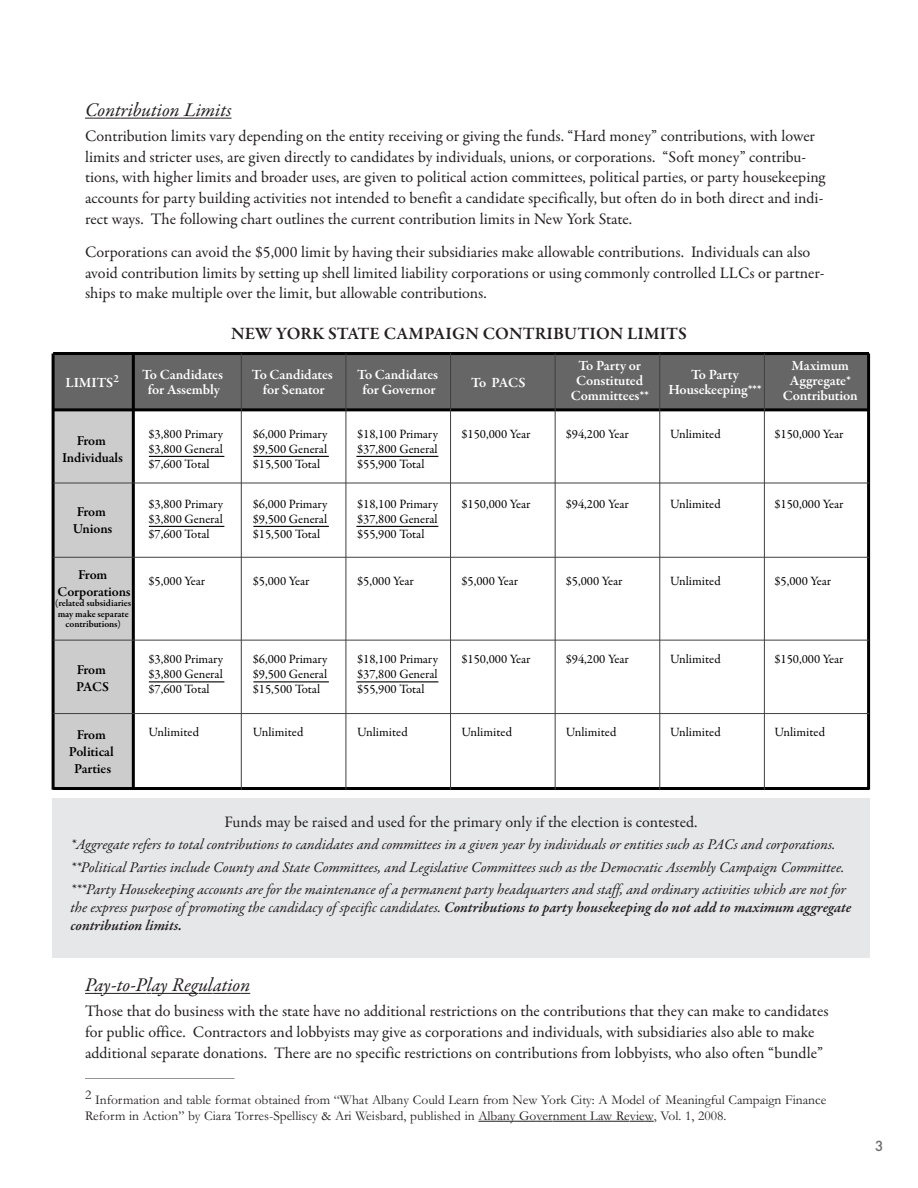
<style>
.page{position:relative;width:918px;height:1188px;background:#fff}
.page>*{position:absolute;margin:0;border:0;box-sizing:border-box;transform-origin:0 0}
.t1{font:italic 19.5px "Garamond Premr Pro";letter-spacing:-.005em;color:#231f20}
.t2{font:600 17.7px "Garamond Premr Pro";letter-spacing:.005em;color:#231f20}
.t3{font:16.2px/20.7px "Garamond Premr Pro";color:#231f20}
.t4{font:italic 15px/22.2px "Garamond Premr Pro";letter-spacing:-.005em;color:#231f20}
.t5{font:italic 600 15px/18px "Garamond Premr Pro";letter-spacing:-.005em;color:#231f20}
.t6{font:14.25px/15px "Garamond Premr Pro Smbd+GGFNTK";letter-spacing:-.01em;color:#fff;text-align:center}
.t7{font:13.8px/16.8px "Garamond Premr Pro Smbd+GGFNTK";letter-spacing:-.01em;color:#000;text-align:center}
.t8{font:13.5px/16.2px "Garamond";color:#231f20}
.t9{font:500 13.5px "Futura";color:#6c6d70}
.t10{font:12.75px/15px "Garamond Premr Pro+TAODJC";color:#000;text-align:justify}
.t11{font:9.75px/10.5px "Garamond Premr Pro Smbd+GGFNTK";color:#000;text-align:center}
.s1{font-weight:400}
</style>
<div class="page">
<svg style="left:85px;top:118px;width:147px;height:1px"></svg>
<svg style="left:85px;top:993px;width:75px;height:1px"></svg>
<hr style="left:160px;top:993px;width:31px;height:1px;background:#231f20">
<svg style="left:191px;top:993px;width:59px;height:1px"></svg>
<div style="left:52px;top:798px;width:818px;height:159px;background:#e6e7e9"></div>
<hr style="left:478px;top:1121px;width:32px;height:1px;background:#231f20">
<svg style="left:510px;top:1121px;width:43px;height:1px"></svg>
<hr style="left:553px;top:1121px;width:50px;height:1px;background:#231f20">
<svg style="left:603px;top:1121px;width:51px;height:1px"></svg>
<hr style="left:85px;top:1078px;width:150px;height:1px;background:#939598">
<div style="left:53px;top:354px;width:816px;height:56px;background:#666"></div>
<div style="left:53px;top:410px;width:80px;height:378px;background:#ccc"></div>
<hr style="left:53px;top:408px;width:816px;height:3px;background:#000">
<hr style="left:53px;top:352px;width:816px;height:3px;background:#000">
<hr style="left:53px;top:787px;width:816px;height:3px;background:#000">
<hr style="left:132px;top:354px;width:3px;height:436px;background:#000">
<hr style="left:52px;top:354px;width:3px;height:436px;background:#000">
<hr style="left:867px;top:354px;width:3px;height:436px;background:#000">
<hr style="left:241px;top:354px;width:1px;height:436px;background:#404040">
<hr style="left:53px;top:483px;width:816px;height:1px;background:#404040">
<hr style="left:53px;top:557px;width:816px;height:1px;background:#404040">
<hr style="left:53px;top:640px;width:816px;height:1px;background:#404040">
<hr style="left:53px;top:713px;width:816px;height:1px;background:#404040">
<hr style="left:346px;top:354px;width:1px;height:436px;background:#404040">
<hr style="left:450px;top:354px;width:1px;height:436px;background:#404040">
<hr style="left:555px;top:354px;width:1px;height:436px;background:#404040">
<hr style="left:659px;top:354px;width:1px;height:436px;background:#404040">
<hr style="left:764px;top:354px;width:1px;height:436px;background:#404040">
<hr style="left:149px;top:456px;width:75px;height:1px;background:#000">
<hr style="left:253px;top:456px;width:76px;height:1px;background:#000">
<hr style="left:356px;top:456px;width:82px;height:1px;background:#000">
<hr style="left:149px;top:526px;width:75px;height:1px;background:#000">
<hr style="left:253px;top:526px;width:76px;height:1px;background:#000">
<hr style="left:356px;top:526px;width:82px;height:1px;background:#000">
<hr style="left:149px;top:681px;width:75px;height:1px;background:#000">
<hr style="left:253px;top:681px;width:76px;height:1px;background:#000">
<hr style="left:356px;top:681px;width:82px;height:1px;background:#000">
<p class="t1" style="left:85px;top:102px;width:148px">Contribution Limits</p>
<p class="t3" style="left:85px;top:127px;width:742px">Contribution limits vary depending on the entity receiving or giving the funds. “Hard money” contributions, with lower limits and stricter uses, are given directly to candidates by individuals, unions, or corporations. “Soft money” contribu&shy;tions, with higher limits and broader uses, are given to political action committees, political parties, or party housekeeping accounts for party building activities not intended to benefit a candidate specifically, but often do in both direct and indi&shy;rect ways. The following chart outlines the current contribution limits in New York State.</p>
<p class="t3" style="left:85px;top:243px;width:741px">Corporations can avoid the $5,000 limit by having their subsidiaries make allowable contributions. Individuals can also avoid contribution limits by setting up shell limited liability corporations or using commonly controlled LLCs or partner&shy;ships to make multiple over the limit, but allowable contributions.</p>
<p class="t2" style="left:231px;top:327px;width:457px">NEW YORK STATE CAMPAIGN CONTRIBUTION LIMITS</p>
<p class="t6" style="left:65px;top:376px;width:55px">LIMITS<sup>2</sup></p>
<p class="t6" style="left:252px;top:368px;width:82px">To Candidates for Senator</p>
<p class="t6" style="left:357px;top:368px;width:82px">To Candidates for Governor</p>
<p class="t6" style="left:471px;top:376px;width:56px">To PACS</p>
<p class="t6" style="left:142px;top:368px;width:82px">To Candidates for Assembly</p>
<p class="t6" style="left:571px;top:359px;width:79px">To Party or<br>Constituted<br>Committees**</p>
<p class="t6" style="left:669px;top:368px;width:94px">To Party<br>Housekeeping***</p>
<p class="t6" style="left:783px;top:359px;width:77px">Maximum<br>Aggregate*<br>Contribution</p>
<p class="t7" style="left:62px;top:434px;width:62px">From<br>Individuals</p>
<p class="t7" style="left:73px;top:504px;width:41px;text-align:left">From<br>Unions</p>
<p class="t7" style="left:58px;top:568px;width:75px">From<br>Corporations</p>
<p class="t11" style="left:55px;top:599px;width:78px">(related subsidiaries may make separate contributions)</p>
<p class="t7" style="left:76px;top:663px;width:35px;text-align:left">From<br>PACS</p>
<p class="t7" style="left:69px;top:728px;width:46px">From<br>Political<br>Parties</p>
<p class="t10" style="left:148px;top:428px;width:76px">$3,800 Primary $3,800 General $7,600 Total</p>
<p class="t10" style="left:253px;top:428px;width:76px">$6,000 Primary $9,500 General $15,500 Total</p>
<p class="t10" style="left:357px;top:428px;width:82px">$18,100 Primary $37,800 General $55,900 Total</p>
<p class="t10" style="left:461px;top:428px;width:71px">$150,000 Year</p>
<p class="t10" style="left:566px;top:428px;width:65px">$94,200 Year</p>
<p class="t10" style="left:670px;top:428px;width:52px">Unlimited</p>
<p class="t10" style="left:774px;top:428px;width:71px">$150,000 Year</p>
<p class="t10" style="left:148px;top:498px;width:76px">$3,800 Primary $3,800 General $7,600 Total</p>
<p class="t10" style="left:253px;top:498px;width:76px">$6,000 Primary $9,500 General $15,500 Total</p>
<p class="t10" style="left:357px;top:498px;width:82px">$18,100 Primary $37,800 General $55,900 Total</p>
<p class="t10" style="left:461px;top:498px;width:71px">$150,000 Year</p>
<p class="t10" style="left:566px;top:498px;width:65px">$94,200 Year</p>
<p class="t10" style="left:670px;top:498px;width:52px">Unlimited</p>
<p class="t10" style="left:774px;top:498px;width:71px">$150,000 Year</p>
<p class="t10" style="left:148px;top:575px;width:58px">$5,000 Year</p>
<p class="t10" style="left:253px;top:575px;width:58px">$5,000 Year</p>
<p class="t10" style="left:357px;top:575px;width:58px">$5,000 Year</p>
<p class="t10" style="left:461px;top:575px;width:58px">$5,000 Year</p>
<p class="t10" style="left:566px;top:575px;width:58px">$5,000 Year</p>
<p class="t10" style="left:670px;top:575px;width:52px">Unlimited</p>
<p class="t10" style="left:774px;top:575px;width:58px">$5,000 Year</p>
<p class="t10" style="left:148px;top:653px;width:76px">$3,800 Primary $3,800 General $7,600 Total</p>
<p class="t10" style="left:253px;top:653px;width:76px">$6,000 Primary $9,500 General $15,500 Total</p>
<p class="t10" style="left:357px;top:653px;width:82px">$18,100 Primary $37,800 General $55,900 Total</p>
<p class="t10" style="left:461px;top:653px;width:71px">$150,000 Year</p>
<p class="t10" style="left:566px;top:653px;width:65px">$94,200 Year</p>
<p class="t10" style="left:670px;top:653px;width:52px">Unlimited</p>
<p class="t10" style="left:774px;top:653px;width:71px">$150,000 Year</p>
<p class="t10" style="left:148px;top:726px;width:52px">Unlimited</p>
<p class="t10" style="left:253px;top:726px;width:52px">Unlimited</p>
<p class="t10" style="left:357px;top:726px;width:52px">Unlimited</p>
<p class="t10" style="left:461px;top:726px;width:52px">Unlimited</p>
<p class="t10" style="left:566px;top:726px;width:52px">Unlimited</p>
<p class="t10" style="left:670px;top:726px;width:52px">Unlimited</p>
<p class="t10" style="left:774px;top:726px;width:52px">Unlimited</p>
<p class="t3" style="left:225px;top:813px;width:475px">Funds may be raised and used for the primary only if the election is contested.</p>
<p class="t4" style="left:70px;top:835px;width:777px">*Aggregate refers to total contributions to candidates and committees in a given year by individuals or entities such as PACs and corporations. **Political Parties include County and State Committees, and Legislative Committees such as the Democratic Assembly Campaign Committee. ***Party Housekeeping accounts are for the maintenance of a permanent party headquarters and staff, and ordinary activities which are not for</p>
<p class="t5" style="left:70px;top:900px;width:782px"><span class="s1">the express purpose of promoting the candidacy of specific candidates.</span> Contributions to party housekeeping do not add to maximum aggregate contribution limits.</p>
<p class="t1" style="left:85px;top:978px;width:167px">Pay-to-Play Regulation</p>
<p class="t3" style="left:85px;top:1002px;width:745px">Those that do business with the state have no additional restrictions on the contributions that they can make to candidates for public office. Contractors and lobbyists may give as corporations and individuals, with subsidiaries also able to make additional separate donations. There are no specific restrictions on contributions from lobbyists, who also often “bundle”</p>
<p class="t8" style="left:85px;top:1091px;width:743px">2 Information and table format obtained from “What Albany Could Learn from New York City: A Model of Meaningful Campaign Finance<br>Reform in Action” by Ciara Torres-Spelliscy &amp; Ari Weisbard, published in Albany Government Law Review, Vol. 1, 2008.</p>
<p class="t9" style="left:875px;top:1138px;width:10px">3</p>
</div>
